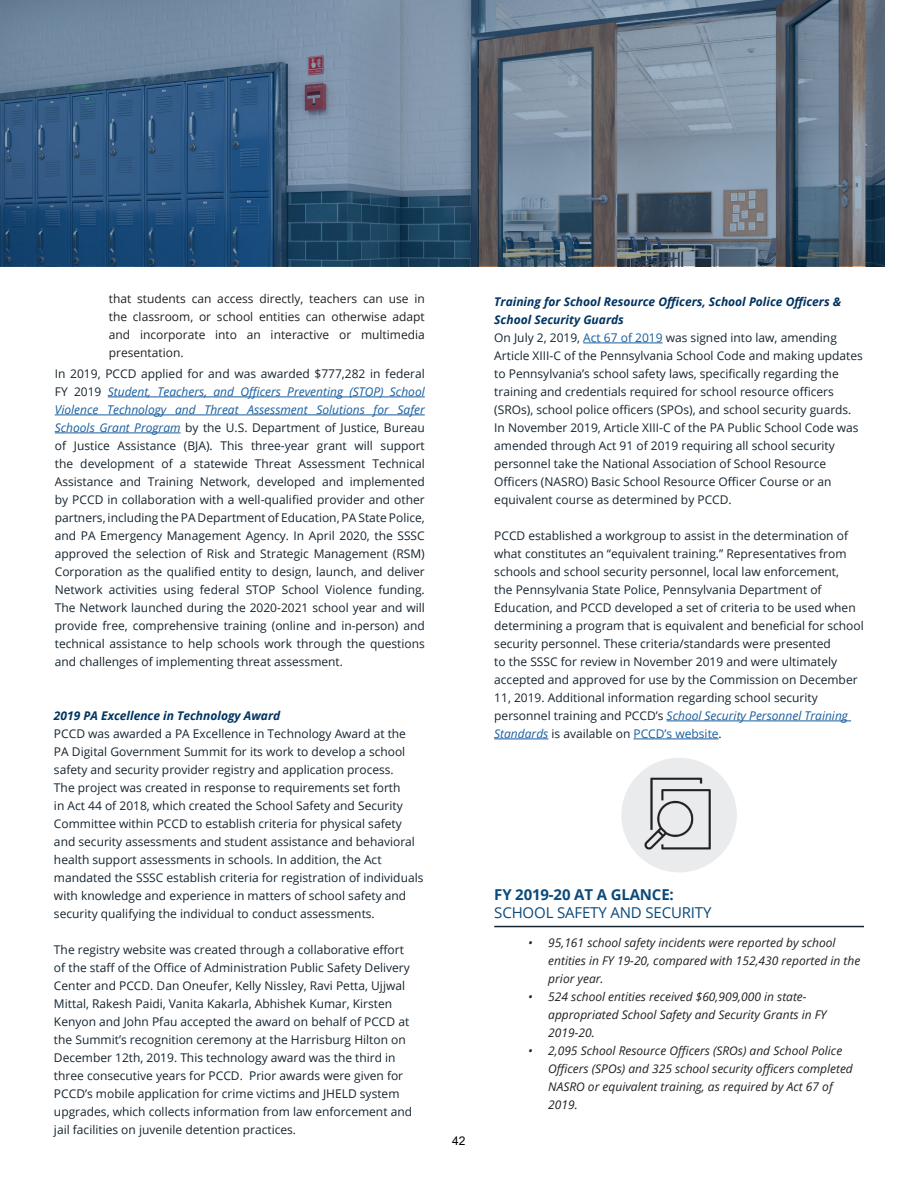
<style>
.page{position:relative;width:918px;height:1188px;background:#fff}
.page>*{position:absolute;margin:0;border:0;box-sizing:border-box;transform-origin:0 0}
.Title_-_Align_Left{font:15px "Open Sans";letter-spacing:-.01em;color:#0b4a7a}
.Title_-_Align_Left-2{font:700 15px "Open Sans";letter-spacing:-.01em;color:#0b4a7a}
.Body_Text{font:12px/18px "Open Sans";color:#16242e}
.t1{font:italic 12px/18px "Open Sans";color:#231f20}
.t2{font:12px/18px "Open Sans";color:#231f20;text-align:justify}
.Body_Text-2{font:italic 700 12px/18px "Open Sans";color:#003361}
.t3{font:12px "Arial";color:#000}
.s1{font-style:italic;color:#175d9e}
.s2{color:#175d9e}
</style>
<div class="page">
<hr style="left:108px;top:397px;width:317px;height:1px;background:#175d9e">
<hr style="left:55px;top:415px;width:370px;height:1px;background:#175d9e">
<hr style="left:55px;top:433px;width:126px;height:1px;background:#175d9e">
<svg style="left:0;top:0;width:885px;height:266px;background:#5a728a"></svg>
<hr style="left:583px;top:343px;width:80px;height:1px;background:#175d9e">
<hr style="left:667px;top:721px;width:184px;height:1px;background:#175d9e">
<hr style="left:494px;top:739px;width:54px;height:1px;background:#175d9e">
<hr style="left:633px;top:739px;width:86px;height:1px;background:#175d9e">
<img style="left:621px;top:758px;width:116px;height:114px;border-radius:58px">
<hr style="left:494px;top:926px;width:370px;height:1px;background:#16242e">
<p class="t2" style="left:109px;top:289px;width:317px">that students can access directly, teachers can use in the classroom, or school entities can otherwise adapt and incorporate into an interactive or multimedia presentation.</p>
<p class="Body_Text" style="left:55px;top:364px;width:371px;text-align:justify">In 2019, PCCD applied for and was awarded $777,282 in federal FY 2019 <span class="s1">Student, Teachers, and Officers Preventing (STOP) School Violence Technology and Threat Assessment Solutions for Safer Schools Grant Program</span> by the U.S. Department of Justice, Bureau of Justice Assistance (BJA). This three-year grant will support the development of a statewide Threat Assessment Technical Assistance and Training Network, developed and implemented by PCCD in collaboration with a well-qualified provider and other partners, including the PA Department of Education, PA State Police, and PA Emergency Management Agency. In April 2020, the SSSC approved the selection of Risk and Strategic Management (RSM)<br>Corporation as the qualified entity to design, launch, and deliver Network activities using federal STOP School Violence funding.<br>The Network launched during the 2020-2021 school year and will provide free, comprehensive training (online and in-person) and technical assistance to help schools work through the questions and challenges of implementing threat assessment.</p>
<p class="Body_Text-2" style="left:54px;top:706px;width:228px">2019 PA Excellence in Technology Award</p>
<p class="Body_Text" style="left:54px;top:724px;width:371px">PCCD was awarded a PA Excellence in Technology Award at the PA Digital Government Summit for its work to develop a school safety and security provider registry and application process.<br>The project was created in response to requirements set forth<br>in Act 44 of 2018, which created the School Safety and Security Committee within PCCD to establish criteria for physical safety and security assessments and student assistance and behavioral health support assessments in schools. In addition, the Act mandated the SSSC establish criteria for registration of individuals with knowledge and experience in matters of school safety and security qualifying the individual to conduct assessments.</p>
<p class="Body_Text" style="left:54px;top:940px;width:360px">The registry website was created through a collaborative effort of the staff of the Office of Administration Public Safety Delivery Center and PCCD. Dan Oneufer, Kelly Nissley, Ravi Petta, Ujjwal Mittal, Rakesh Paidi, Vanita Kakarla, Abhishek Kumar, Kirsten Kenyon and John Pfau accepted the award on behalf of PCCD at the Summit’s recognition ceremony at the Harrisburg Hilton on December 12th, 2019. This technology award was the third in three consecutive years for PCCD. Prior awards were given for PCCD’s mobile application for crime victims and JHELD system upgrades, which collects information from law enforcement and jail facilities on juvenile detention practices.</p>
<p class="t3" style="left:452px;top:1132px;width:15px">42</p>
<p class="Body_Text-2" style="left:494px;top:292px;width:349px">Training for School Resource Officers, School Police Officers &amp;<br>School Security Guards</p>
<p class="Body_Text" style="left:494px;top:328px;width:370px">On July 2, 2019, <span class="s2">Act 67 of 2019</span> was signed into law, amending Article XIII-C of the Pennsylvania School Code and making updates to Pennsylvania’s school safety laws, specifically regarding the training and credentials required for school resource officers (SROs), school police officers (SPOs), and school security guards.<br>In November 2019, Article XIII-C of the PA Public School Code was amended through Act 91 of 2019 requiring all school security personnel take the National Association of School Resource Officers (NASRO) Basic School Resource Officer Course or an equivalent course as determined by PCCD.</p>
<p class="Body_Text" style="left:494px;top:526px;width:371px">PCCD established a workgroup to assist in the determination of what constitutes an “equivalent training.” Representatives from schools and school security personnel, local law enforcement,<br>the Pennsylvania State Police, Pennsylvania Department of Education, and PCCD developed a set of criteria to be used when determining a program that is equivalent and beneficial for school security personnel. These criteria/standards were presented<br>to the SSSC for review in November 2019 and were ultimately accepted and approved for use by the Commission on December 11, 2019. Additional information regarding school security personnel training and PCCD’s <span class="s1">School Security Personnel Training Standards</span> is available on <span class="s2">PCCD’s website</span>.</p>
<p class="Title_-_Align_Left-2" style="left:494px;top:884px;width:181px">FY 2019-20 AT A GLANCE:</p>
<p class="Title_-_Align_Left" style="left:494px;top:902px;width:219px">SCHOOL SAFETY AND SECURITY</p>
<p class="t1" style="left:548px;top:933px;width:314px;text-indent:-20px">• 95,161 school safety incidents were reported by school entities in FY 19-20, compared with 152,430 reported in the prior year.</p>
<p class="t1" style="left:548px;top:987px;width:280px;text-indent:-20px">• 524 school entities received $60,909,000 in state&shy;appropriated School Safety and Security Grants in FY<br>2019-20.</p>
<p class="t1" style="left:548px;top:1041px;width:306px;text-indent:-20px">• 2,095 School Resource Officers (SROs) and School Police Officers (SPOs) and 325 school security officers completed NASRO or equivalent training, as required by Act 67 of 2019.</p>
</div>
